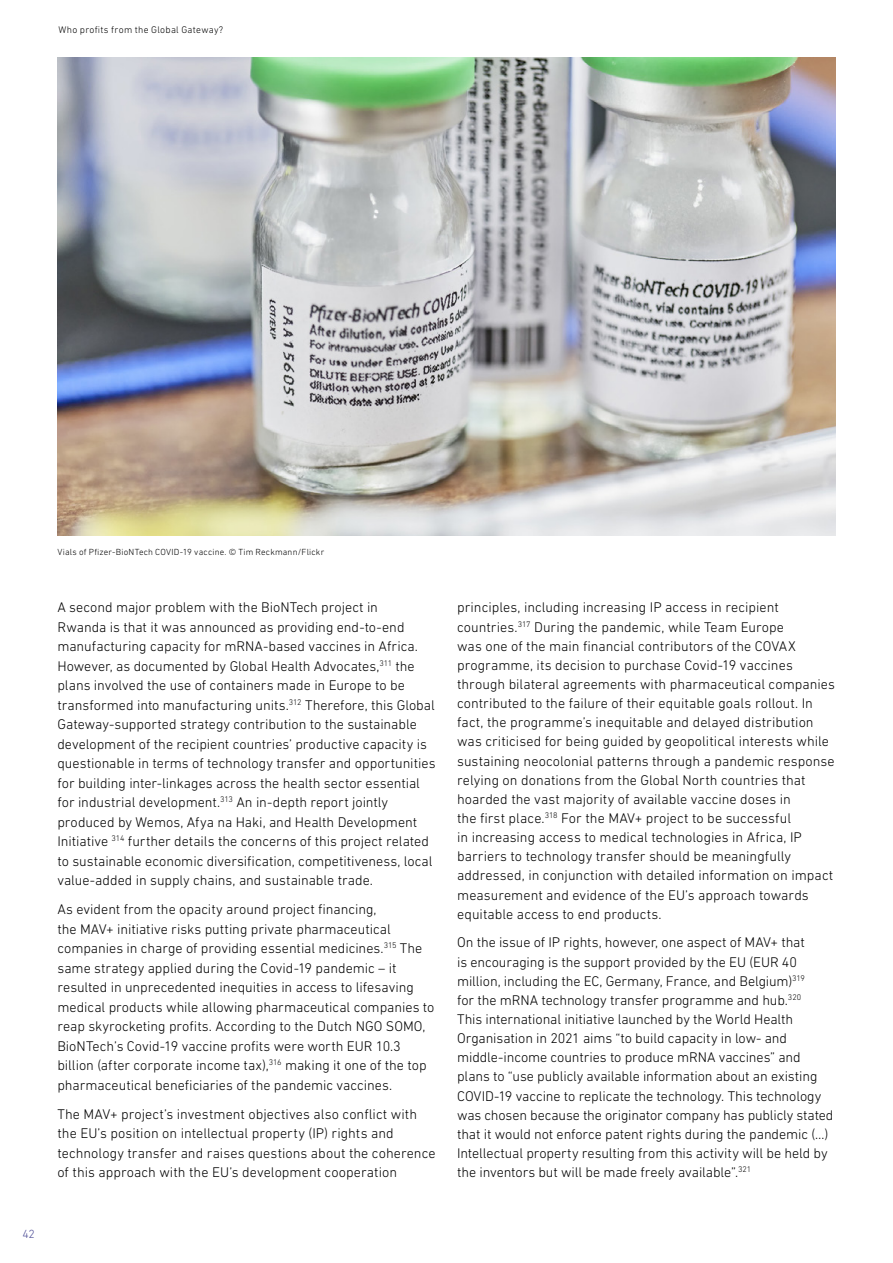
<style>
.page{position:relative;width:893px;height:1263px;background:#fff}
.page>*{position:absolute;margin:0;border:0;box-sizing:border-box;transform-origin:0 0}
.body{font:300 14.25px/19.2px "DIN Next LT Pro";color:#000}
.t1{font:300 12px "DIN Next LT Pro";color:#505098}
.t2{font:300 9.75px "DIN Next LT Pro";letter-spacing:.03em;color:#000}
.body-2{font:300 9px "DIN Next LT Pro";letter-spacing:.02em;color:#000}
</style>
<div class="page">
<img style="left:57px;top:57px;width:779px;height:479px">
<p class="t2" style="left:58px;top:24px;width:166px">Who profits from the Global Gateway?</p>
<p class="t1" style="left:22px;top:1227px;width:14px">42</p>
<p class="body-2" style="left:57px;top:547px;width:268px">Vials of Pfizer-BioNTech COVID-19 vaccine. © Tim Reckmann/Flickr</p>
<p class="body" style="left:57px;top:598px;width:380px">A second major problem with the BioNTech project in<br>Rwanda is that it was announced as providing end-to-end manufacturing capacity for mRNA-based vaccines in Africa.<br>However, as documented by Global Health Advocates,<sup>311</sup> the plans involved the use of containers made in Europe to be transformed into manufacturing units.<sup>312</sup> Therefore, this Global Gateway-supported strategy contribution to the sustainable development of the recipient countries’ productive capacity is questionable in terms of technology transfer and opportunities for building inter-linkages across the health sector essential for industrial development.<sup>313</sup> An in-depth report jointly produced by Wemos, Afya na Haki, and Health Development Initiative <sup>314</sup> further details the concerns of this project related to sustainable economic diversification, competitiveness, local value-added in supply chains, and sustainable trade.</p>
<p class="body" style="left:57px;top:899px;width:379px">As evident from the opacity around project financing,<br>the MAV+ initiative risks putting private pharmaceutical companies in charge of providing essential medicines.<sup>315</sup> The same strategy applied during the Covid-19 pandemic – it resulted in unprecedented inequities in access to lifesaving medical products while allowing pharmaceutical companies to reap skyrocketing profits. According to the Dutch NGO SOMO, BioNTech’s Covid-19 vaccine profits were worth EUR 10.3 billion (after corporate income tax),<sup>316</sup> making it one of the top pharmaceutical beneficiaries of the pandemic vaccines.</p>
<p class="body" style="left:57px;top:1104px;width:380px">The MAV+ project’s investment objectives also conflict with the EU’s position on intellectual property (IP) rights and technology transfer and raises questions about the coherence of this approach with the EU’s development cooperation</p>
<p class="body" style="left:457px;top:598px;width:379px">principles, including increasing IP access in recipient countries.<sup>317</sup> During the pandemic, while Team Europe<br>was one of the main financial contributors of the COVAX programme, its decision to purchase Covid-19 vaccines through bilateral agreements with pharmaceutical companies contributed to the failure of their equitable goals rollout. In fact, the programme’s inequitable and delayed distribution was criticised for being guided by geopolitical interests while sustaining neocolonial patterns through a pandemic response relying on donations from the Global North countries that hoarded the vast majority of available vaccine doses in<br>the first place.<sup>318</sup> For the MAV+ project to be successful<br>in increasing access to medical technologies in Africa, IP barriers to technology transfer should be meaningfully addressed, in conjunction with detailed information on impact measurement and evidence of the EU’s approach towards equitable access to end products.</p>
<p class="body" style="left:457px;top:933px;width:378px">On the issue of IP rights, however, one aspect of MAV+ that<br>is encouraging is the support provided by the EU (EUR 40 million, including the EC, Germany, France, and Belgium)<sup>319<br></sup>for the mRNA technology transfer programme and hub.<sup>320<br></sup>This international initiative launched by the World Health Organisation in 2021 aims “to build capacity in low- and middle-income countries to produce mRNA vaccines” and plans to “use publicly available information about an existing COVID-19 vaccine to replicate the technology. This technology was chosen because the originator company has publicly stated that it would not enforce patent rights during the pandemic (…)<br>Intellectual property resulting from this activity will be held by the inventors but will be made freely available”.<sup>321</sup></p>
</div>
